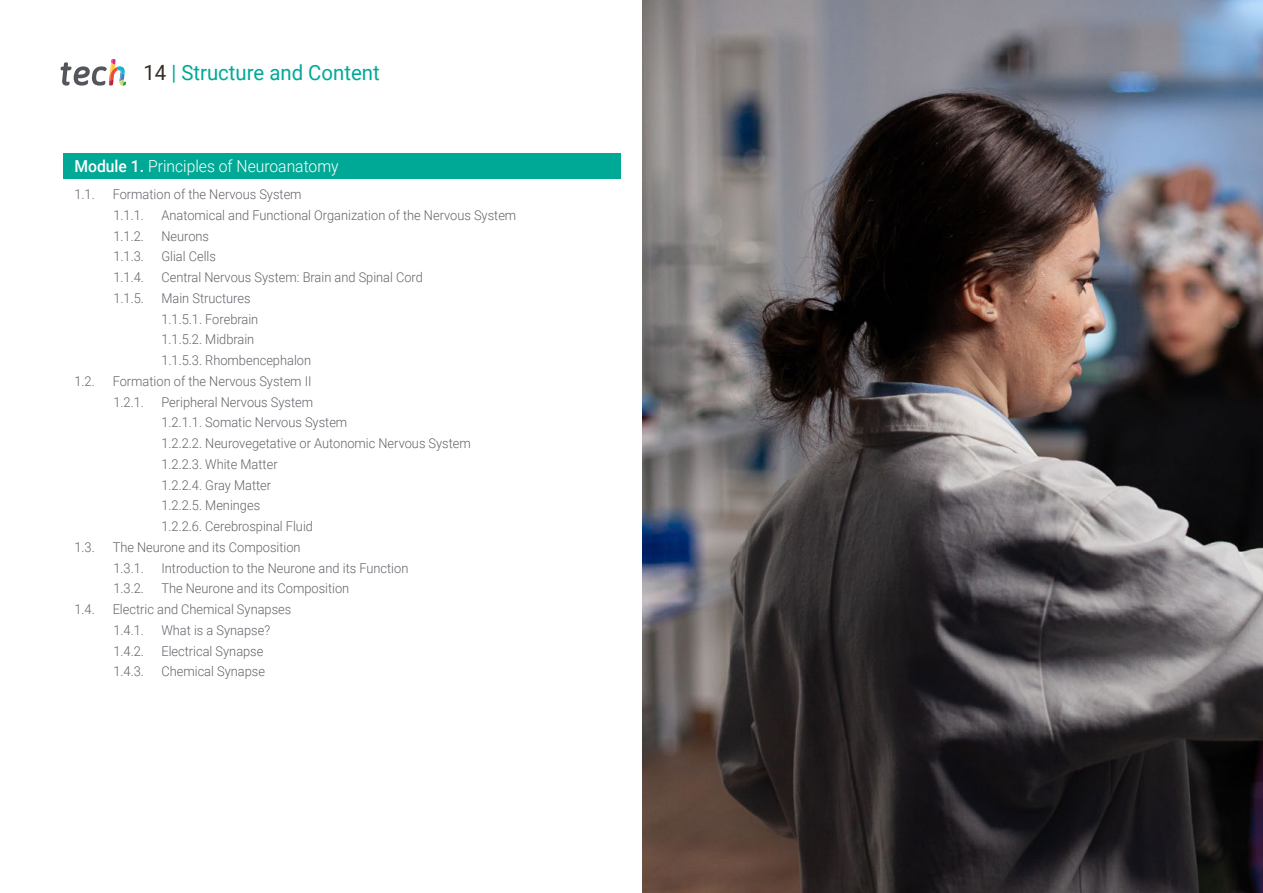
<style>
.page{position:relative;width:1263px;height:893px;background:#fff}
.page>*{position:absolute;margin:0;border:0;box-sizing:border-box;transform-origin:0 0}
.t1{font:21px "Roboto";color:#00a996}
.t2{font:300 16.5px "Roboto";color:#fff;scale:.95 1}
.t3{font:300 13.5px/20.7px "Roboto";color:#61646a;scale:.95 1}
.s1{color:#312e20}
.s2{font-weight:500}
</style>
<div class="page">
<div style="left:63px;top:153px;width:558px;height:25px;background:#00a996"></div>
<svg style="left:61px;top:59px;width:65px;height:27px"></svg>
<img style="left:642px;top:0;width:621px;height:893px">
<h1 class="t1" style="left:144px;top:57px;width:238px"><span class="s1">14</span> | Structure and Content</h1>
<p class="t2" style="left:74px;top:155px;width:280px"><span class="s2">Module 1.</span> Principles of Neuroanatomy</p>
<p class="t3" style="left:74px;top:183px;width:23px">1.1.</p>
<p class="t3" style="left:113px;top:183px;width:200px">Formation of the Nervous System<br>1.1.1.</p>
<p class="t3" style="left:161px;top:204px;width:375px">Anatomical and Functional Organization of the Nervous System</p>
<p class="t3" style="left:113px;top:225px;width:34px">1.1.2.</p>
<p class="t3" style="left:161px;top:225px;width:52px">Neurons</p>
<p class="t3" style="left:113px;top:246px;width:34px">1.1.3.</p>
<p class="t3" style="left:161px;top:246px;width:59px">Glial Cells</p>
<p class="t3" style="left:113px;top:266px;width:34px">1.1.4.</p>
<p class="t3" style="left:161px;top:266px;width:277px">Central Nervous System: Brain and Spinal Cord</p>
<p class="t3" style="left:113px;top:287px;width:34px">1.1.5.</p>
<p class="t3" style="left:161px;top:287px;width:159px">Main Structures<br>1.1.5.1. Forebrain<br>1.1.5.2. Midbrain<br>1.1.5.3. Rhombencephalon</p>
<p class="t3" style="left:74px;top:370px;width:23px">1.2.</p>
<p class="t3" style="left:113px;top:370px;width:211px">Formation of the Nervous System II<br>1.2.1.</p>
<p class="t3" style="left:161px;top:391px;width:327px">Peripheral Nervous System<br>1.2.1.1. Somatic Nervous System<br>1.2.2.2. Neurovegetative or Autonomic Nervous System<br>1.2.2.3. White Matter<br>1.2.2.4. Gray Matter<br>1.2.2.5. Meninges<br>1.2.2.6. Cerebrospinal Fluid</p>
<p class="t3" style="left:74px;top:536px;width:23px">1.3.</p>
<p class="t3" style="left:113px;top:536px;width:199px">The Neurone and its Composition<br>1.3.1.</p>
<p class="t3" style="left:161px;top:557px;width:261px">Introduction to the Neurone and its Function</p>
<p class="t3" style="left:113px;top:578px;width:34px">1.3.2.</p>
<p class="t3" style="left:161px;top:578px;width:199px">The Neurone and its Composition</p>
<p class="t3" style="left:74px;top:598px;width:23px">1.4.</p>
<p class="t3" style="left:113px;top:598px;width:190px">Electric and Chemical Synapses<br>1.4.1.</p>
<p class="t3" style="left:161px;top:619px;width:116px">What is a Synapse?</p>
<p class="t3" style="left:113px;top:640px;width:34px">1.4.2.</p>
<p class="t3" style="left:161px;top:640px;width:109px">Electrical Synapse</p>
<p class="t3" style="left:113px;top:661px;width:34px">1.4.3.</p>
<p class="t3" style="left:161px;top:661px;width:110px">Chemical Synapse</p>
</div>
